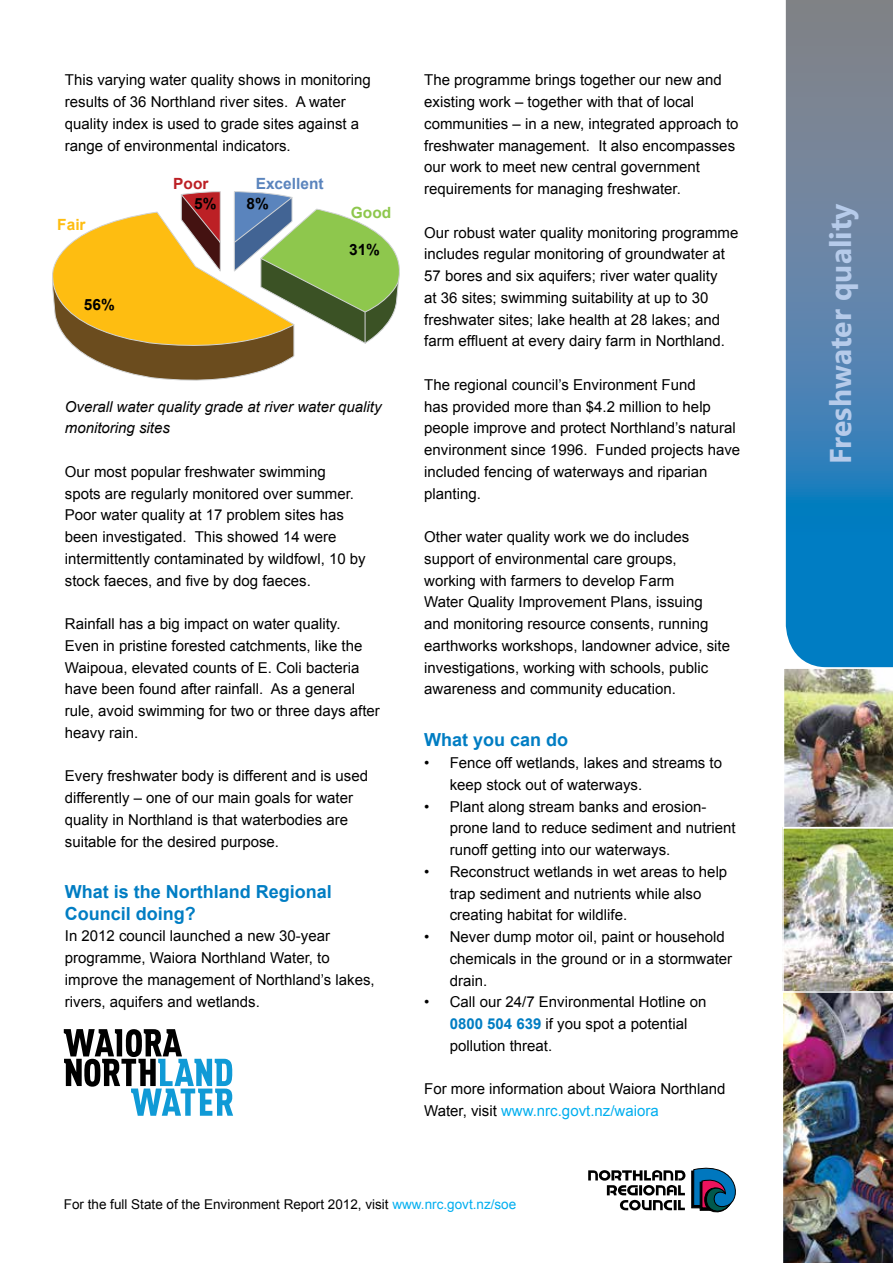
<style>
.page{position:relative;width:893px;height:1263px;background:#fff}
.page>*{position:absolute;margin:0;border:0;box-sizing:border-box;transform-origin:0 0}
.t1{font:700 30px "Segoe UI";color:#b6cbea}
.t2{font:700 18px/21.8px "Arial";color:#007dc3}
.t3{font:700 15.45px "Arial";color:#000}
.t4{font:700 15.45px "Arial";color:#5a84bd}
.t5{font:700 15.45px "Arial";color:#bc2025}
.t6{font:700 15.45px "Arial";color:#febd11}
.t7{font:700 15.45px "Arial";color:#8ec74d}
.t8{font:15px/21.8px "Arial";color:#000}
.t9{font:italic 15px/21.8px "Arial";color:#000}
.t10{font:13.5px "Arial";color:#000}
.s1{font-weight:700;color:#007dc3}
.s2{color:#00aeef}
</style>
<div class="page">
<svg style="left:588px;top:1170px;width:97px;height:40px"></svg>
<svg style="left:691px;top:1167px;width:45px;height:46px"></svg>
<svg style="left:786px;top:0;width:107px;height:667px;background:#4a82ac"></svg>
<svg style="left:64px;top:1029px;width:169px;height:87px"></svg>
<svg style="left:52px;top:191px;width:348px;height:190px"></svg>
<hr style="left:365px;top:312px;width:1px;height:31px;background:#d1d3d4">
<img style="left:782px;top:667px;width:111px;height:596px">
<p class="t8" style="left:65px;top:69px;width:307px">This varying water quality shows in monitoring results of 36 Northland river sites. A water quality index is used to grade sites against a range of environmental indicators.</p>
<p class="t6" style="left:57px;top:214px;width:30px">Fair</p>
<p class="t3" style="left:84px;top:295px;width:32px">56%</p>
<p class="t5" style="left:173px;top:173px;width:37px">Poor</p>
<p class="t4" style="left:256px;top:173px;width:69px">Excellent</p>
<p class="t3" style="left:194px;top:193px;width:24px">5%</p>
<p class="t3" style="left:246px;top:193px;width:24px">8%</p>
<p class="t7" style="left:351px;top:202px;width:42px">Good</p>
<p class="t3" style="left:349px;top:240px;width:32px">31%</p>
<p class="t9" style="left:65px;top:396px;width:318px">Overall water quality grade at river water quality monitoring sites</p>
<p class="t8" style="left:65px;top:461px;width:302px">Our most popular freshwater swimming<br>spots are regularly monitored over summer.<br>Poor water quality at 17 problem sites has been investigated. This showed 14 were intermittently contaminated by wildfowl, 10 by stock faeces, and five by dog faeces.</p>
<p class="t8" style="left:65px;top:613px;width:317px">Rainfall has a big impact on water quality.<br>Even in pristine forested catchments, like the Waipoua, elevated counts of E. Coli bacteria have been found after rainfall. As a general rule, avoid swimming for two or three days after heavy rain.</p>
<p class="t8" style="left:65px;top:765px;width:305px">Every freshwater body is different and is used differently – one of our main goals for water quality in Northland is that waterbodies are suitable for the desired purpose.</p>
<p class="t2" style="left:65px;top:881px;width:269px">What is the Northland Regional<br>Council doing?</p>
<p class="t8" style="left:65px;top:925px;width:311px">In 2012 council launched a new 30-year programme, Waiora Northland Water, to improve the management of Northland’s lakes, rivers, aquifers and wetlands.</p>
<p class="t8" style="left:424px;top:69px;width:316px">The programme brings together our new and existing work – together with that of local communities – in a new, integrated approach to freshwater management. It also encompasses our work to meet new central government requirements for managing freshwater.</p>
<p class="t8" style="left:424px;top:222px;width:316px">Our robust water quality monitoring programme includes regular monitoring of groundwater at 57 bores and six aquifers; river water quality<br>at 36 sites; swimming suitability at up to 30 freshwater sites; lake health at 28 lakes; and farm effluent at every dairy farm in Northland.</p>
<p class="t8" style="left:424px;top:374px;width:317px">The regional council’s Environment Fund<br>has provided more than $4.2 million to help people improve and protect Northland’s natural environment since 1996. Funded projects have included fencing of waterways and riparian planting.</p>
<p class="t8" style="left:424px;top:526px;width:307px">Other water quality work we do includes support of environmental care groups, working with farmers to develop Farm<br>Water Quality Improvement Plans, issuing and monitoring resource consents, running earthworks workshops, landowner advice, site investigations, working with schools, public awareness and community education.</p>
<p class="t2" style="left:424px;top:730px;width:146px">What you can do</p>
<p class="t8" style="left:450px;top:752px;width:274px;text-indent:-26px">• Fence off wetlands, lakes and streams to keep stock out of waterways.</p>
<p class="t8" style="left:450px;top:796px;width:287px;text-indent:-26px">• Plant along stream banks and erosion&shy;prone land to reduce sediment and nutrient runoff getting into our waterways.</p>
<p class="t8" style="left:450px;top:861px;width:279px;text-indent:-26px">• Reconstruct wetlands in wet areas to help trap sediment and nutrients while also creating habitat for wildlife.</p>
<p class="t8" style="left:450px;top:926px;width:284px;text-indent:-26px">• Never dump motor oil, paint or household chemicals in the ground or in a stormwater drain.</p>
<p class="t8" style="left:450px;top:991px;width:258px;text-indent:-26px">• Call our 24/7 Environmental Hotline on<br><span class="s1">0800 504 639</span> if you spot a potential pollution threat.</p>
<p class="t8" style="left:424px;top:1078px;width:303px">For more information about Waiora Northland<br>Water, visit <span class="s2">www.nrc.govt.nz/waiora</span></p>
<p class="t10" style="left:64px;top:1195px;width:454px">For the full State of the Environment Report 2012, visit <span class="s2">www.nrc.govt.nz/soe</span></p>
<h1 class="t1" style="left:818px;top:464px;width:262px;rotate:-90deg">Freshwater quality</h1>
</div>
